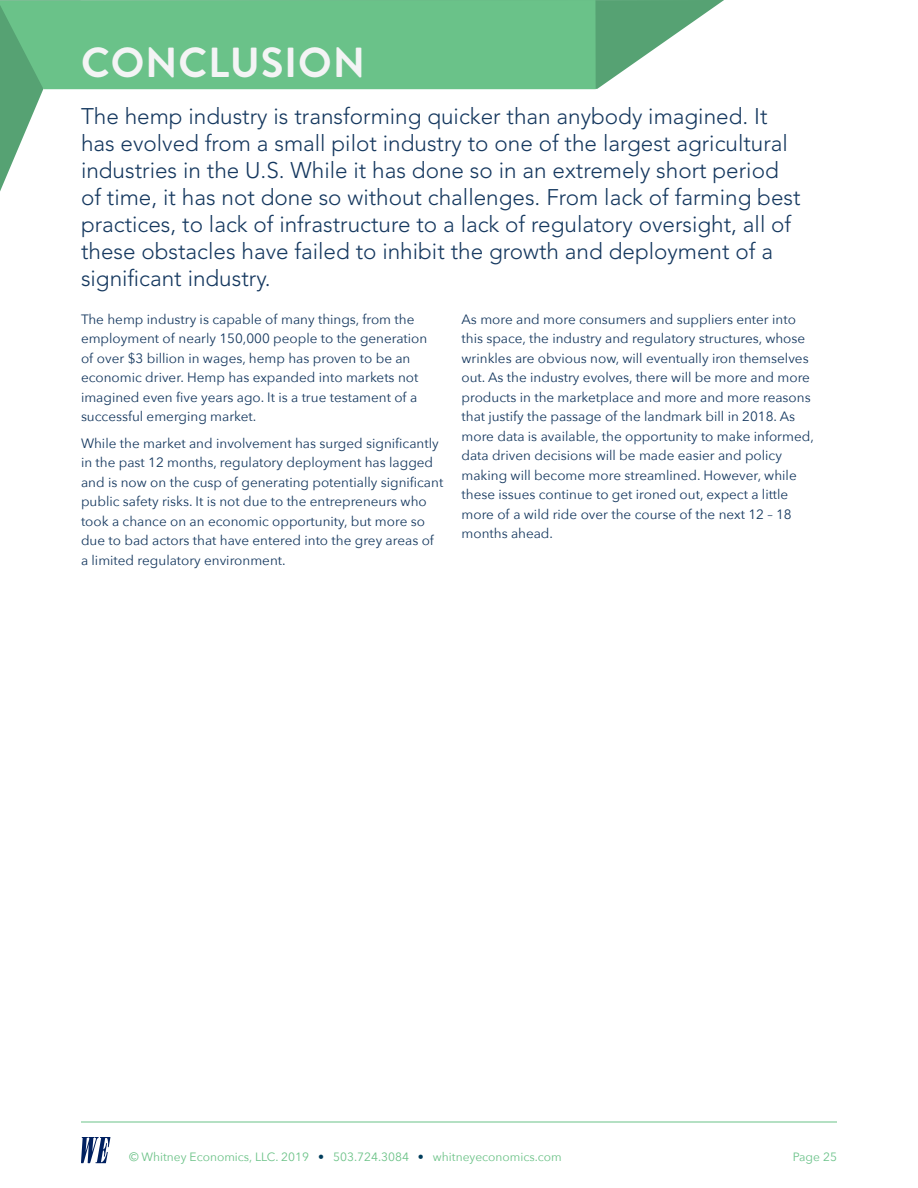
<style>
.page{position:relative;width:918px;height:1188px;background:#fff}
.page>*{position:absolute;margin:0;border:0;box-sizing:border-box;transform-origin:0 0}
.t1{font:700 42px "Brandon Grotesque";letter-spacing:.02em;color:#f4f4f5}
.t2{font:300 22.5px/27px "Avenir LT Std";color:#15385f}
.t3{font:13.5px/19.5px "Avenir Next";color:#15385f}
.t4{font:12px "Avenir Next";color:#6bc287}
.t5{font:12px "Avenir Next";color:#6ac289}
.s1{color:#003d5c}
</style>
<div class="page">
<hr style="left:81px;top:1122px;width:756px;height:1px;background:#6ac289">
<svg style="left:81px;top:1137px;width:29px;height:26px"></svg>
<svg style="left:0;top:89px;width:81px;height:102px"></svg>
<svg style="left:596px;top:0;width:128px;height:89px;fill:#5ea67a"></svg>
<div style="left:0;top:0;width:596px;height:89px;background:#6ac289"></div>
<h1 class="t1" style="left:81px;top:45px;width:285px">CONCLUSION</h1>
<p class="t2" style="left:81px;top:104px;width:721px">The hemp industry is transforming quicker than anybody imagined. It has evolved from a small pilot industry to one of the largest agricultural industries in the U.S. While it has done so in an extremely short period of time, it has not done so without challenges. From lack of farming best practices, to lack of infrastructure to a lack of regulatory oversight, all of these obstacles have failed to inhibit the growth and deployment of a significant industry.</p>
<p class="t3" style="left:81px;top:309px;width:348px">The hemp industry is capable of many things, from the employment of nearly 150,000 people to the generation of over $3 billion in wages, hemp has proven to be an economic driver. Hemp has expanded into markets not imagined even five years ago. It is a true testament of a successful emerging market.</p>
<p class="t3" style="left:81px;top:433px;width:364px">While the market and involvement has surged significantly in the past 12 months, regulatory deployment has lagged and is now on the cusp of generating potentially significant public safety risks. It is not due to the entrepreneurs who took a chance on an economic opportunity, but more so due to bad actors that have entered into the grey areas of a limited regulatory environment.</p>
<p class="t3" style="left:462px;top:309px;width:354px">As more and more consumers and suppliers enter into this space, the industry and regulatory structures, whose wrinkles are obvious now, will eventually iron themselves out. As the industry evolves, there will be more and more products in the marketplace and more and more reasons that justify the passage of the landmark bill in 2018. As more data is available, the opportunity to make informed, data driven decisions will be made easier and policy making will become more streamlined. However, while these issues continue to get ironed out, expect a little more of a wild ride over the course of the next 12 – 18 months ahead.</p>
<p class="t4" style="left:129px;top:1151px;width:434px">© Whitney Economics, LLC. 2019 <span class="s1">•</span> 503.724.3084 <span class="s1">•</span> whitneyeconomics.com</p>
<p class="t5" style="left:793px;top:1146px;width:46px">Page 25</p>
</div>
